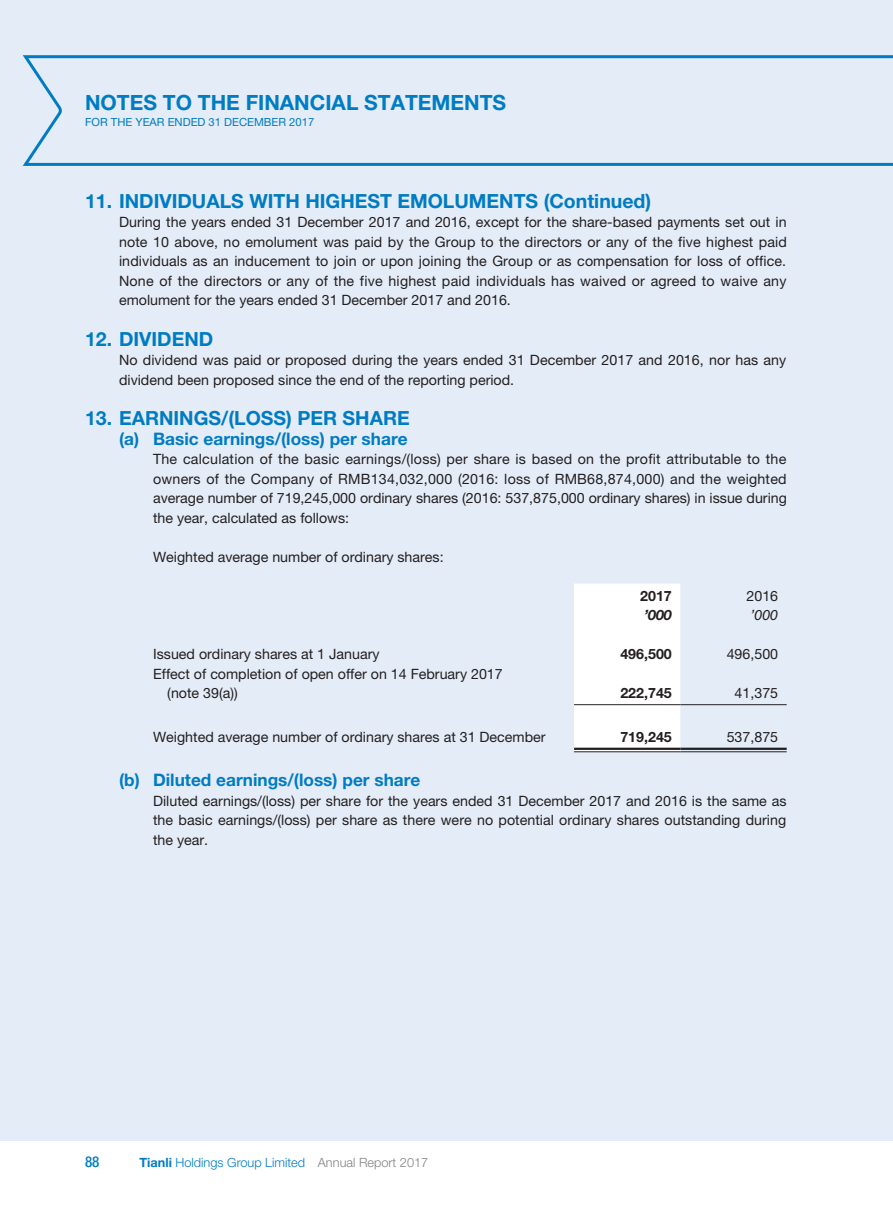
<style>
.page{position:relative;width:893px;height:1212px;background:#fff}
.page>*{position:absolute;margin:0;border:0;box-sizing:border-box;transform-origin:0 0}
.t1{font:700 21px "Helvetica Neue LT Std";color:#007cc2}
._01_H1{font:700 19.5px "Helvetica Neue LT Std";color:#007cc2}
._02_H2{font:700 17.25px "Helvetica Neue LT Std";color:#007cc2}
.t2{font:500 condensed 15px "Helvetica Neue LT Std";color:#007cc2}
._00_txt{font:14.25px/19.5px "Helvetica Neue LT Std";color:#231f20;text-align:justify}
._50_Table_txt{font:14.25px "Helvetica Neue LT Std";color:#231f20}
._50_Table_txt-2{font:700 14.25px "Helvetica Neue LT Std";color:#231f20}
._50_Table_txt-3{font:italic 700 14.25px "Helvetica Neue LT Std";color:#231f20}
._50_Table_txt-4{font:italic 14.25px "Helvetica Neue LT Std";color:#231f20}
.t3{font:300 12.75px "Helvetica Neue LT Std";color:#007cc2}
.t4{font:11.25px "Helvetica Neue LT Std";color:#007cc2}
.s1{font-weight:700}
.s2{color:#808285}
</style>
<div class="page">
<div style="left:0;top:0;width:893px;height:1140px;background:#e4ecf7"></div>
<svg style="left:22px;top:55px;width:871px;height:111px"></svg>
<div style="left:574px;top:583px;width:106px;height:168px;background:#fff"></div>
<hr style="left:574px;top:704px;width:106px;height:1px;background:#231f20">
<hr style="left:680px;top:704px;width:107px;height:1px;background:#231f20">
<hr style="left:574px;top:748px;width:106px;height:2px;background:#231f20">
<hr style="left:574px;top:751px;width:106px;height:1px;background:#231f20">
<hr style="left:680px;top:748px;width:107px;height:2px;background:#231f20">
<hr style="left:680px;top:751px;width:107px;height:1px;background:#231f20">
<h1 class="t1" style="left:85px;top:90px;width:423px">NOTES TO THE FINANCIAL STATEMENTS</h1>
<p class="t4" style="left:85px;top:116px;width:231px">FOR THE YEAR ENDED 31 DECEMBER 2017</p>
<p class="_01_H1" style="left:85px;top:188px;width:568px">11. INDIVIDUALS WITH HIGHEST EMOLUMENTS (Continued)</p>
<p class="_00_txt" style="left:119px;top:212px;width:669px">During the years ended 31 December 2017 and 2016, except for the share-based payments set out in note 10 above, no emolument was paid by the Group to the directors or any of the five highest paid individuals as an inducement to join or upon joining the Group or as compensation for loss of office.<br>None of the directors or any of the five highest paid individuals has waived or agreed to waive any emolument for the years ended 31 December 2017 and 2016.</p>
<p class="_01_H1" style="left:85px;top:326px;width:130px">12. DIVIDEND</p>
<p class="_00_txt" style="left:119px;top:350px;width:669px">No dividend was paid or proposed during the years ended 31 December 2017 and 2016, nor has any dividend been proposed since the end of the reporting period.</p>
<p class="_01_H1" style="left:85px;top:406px;width:326px">13. EARNINGS/(LOSS) PER SHARE</p>
<p class="_02_H2" style="left:119px;top:428px;width:290px">(a) Basic earnings/(loss) per share</p>
<p class="_00_txt" style="left:153px;top:449px;width:635px">The calculation of the basic earnings/(loss) per share is based on the profit attributable to the owners of the Company of RMB134,032,000 (2016: loss of RMB68,874,000) and the weighted average number of 719,245,000 ordinary shares (2016: 537,875,000 ordinary shares) in issue during the year, calculated as follows:</p>
<p class="_00_txt" style="left:153px;top:547px;width:292px">Weighted average number of ordinary shares:</p>
<p class="_50_Table_txt-2" style="left:640px;top:587px;width:33px">2017</p>
<p class="_50_Table_txt" style="left:746px;top:587px;width:33px">2016</p>
<p class="_50_Table_txt-3" style="left:644px;top:606px;width:29px">’000</p>
<p class="_50_Table_txt-4" style="left:750px;top:606px;width:29px">’000</p>
<p class="_50_Table_txt" style="left:153px;top:645px;width:228px">Issued ordinary shares at 1 January</p>
<p class="_50_Table_txt-2" style="left:620px;top:645px;width:53px">496,500</p>
<p class="_50_Table_txt" style="left:727px;top:645px;width:53px">496,500</p>
<p class="_50_Table_txt" style="left:153px;top:665px;width:351px">Effect of completion of open offer on 14 February 2017</p>
<p class="_50_Table_txt" style="left:167px;top:684px;width:72px">(note 39(a))</p>
<p class="_50_Table_txt-2" style="left:620px;top:684px;width:53px">222,745</p>
<p class="_50_Table_txt" style="left:735px;top:684px;width:45px">41,375</p>
<p class="_50_Table_txt" style="left:153px;top:728px;width:394px">Weighted average number of ordinary shares at 31 December</p>
<p class="_50_Table_txt-2" style="left:620px;top:728px;width:53px">719,245</p>
<p class="_50_Table_txt" style="left:727px;top:728px;width:53px">537,875</p>
<p class="_02_H2" style="left:119px;top:769px;width:303px">(b) Diluted earnings/(loss) per share</p>
<p class="_00_txt" style="left:153px;top:791px;width:635px">Diluted earnings/(loss) per share for the years ended 31 December 2017 and 2016 is the same as the basic earnings/(loss) per share as there were no potential ordinary shares outstanding during the year.</p>
<p class="t2" style="left:85px;top:1153px;width:16px">88</p>
<p class="t3" style="left:139px;top:1155px;width:290px"><span class="s1">Tianli</span> Holdings Group Limited <span class="s2">Annual Report 2017</span></p>
</div>
